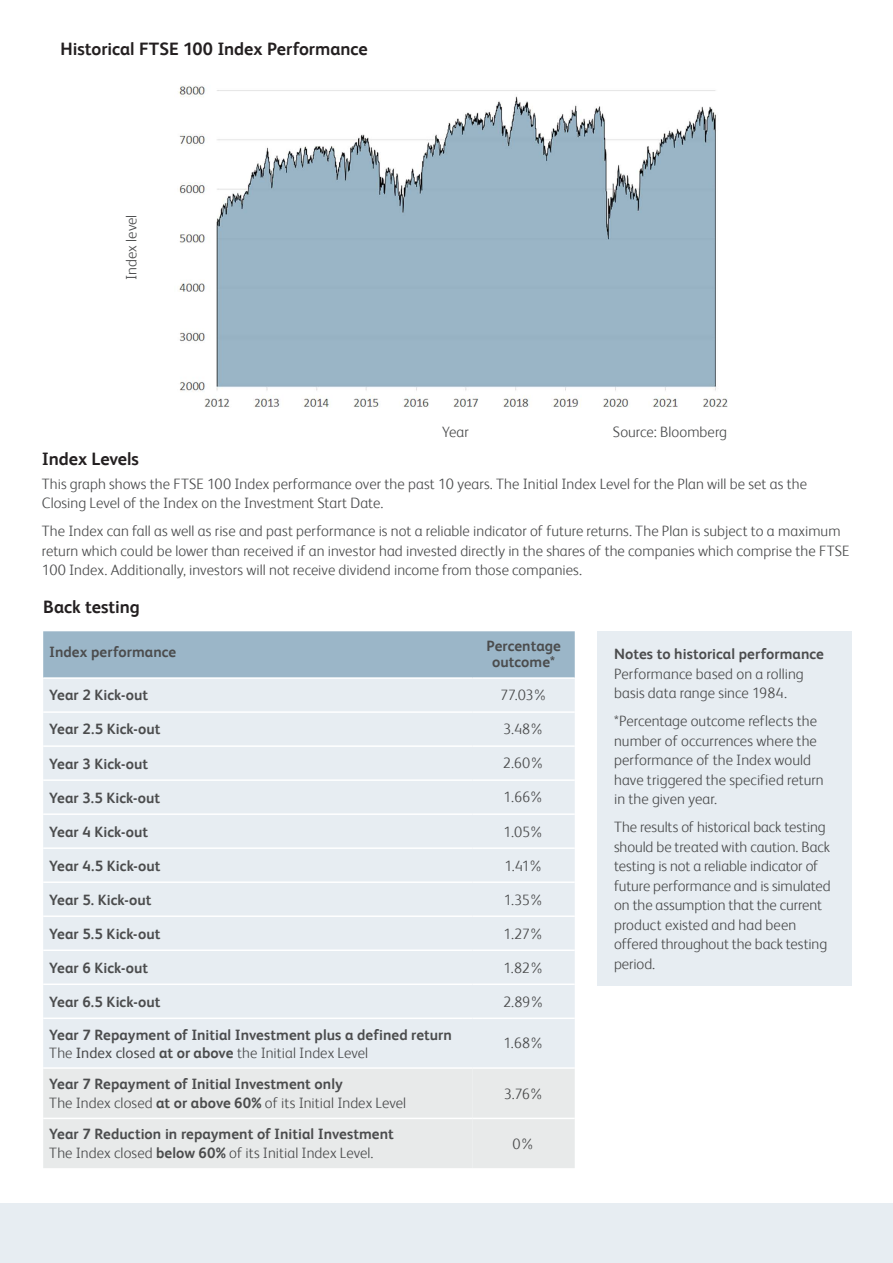
<style>
.page{position:relative;width:893px;height:1263px;background:#fff}
.page>*{position:absolute;margin:0;border:0;box-sizing:border-box;transform-origin:0 0}
.Subheading{font:700 18px "FS Albert";color:#231f20}
.Main_body_text{font:700 18px "FS Albert";color:#231f20}
.Main_body_text-2{font:300 15px/19.5px "FS Albert";letter-spacing:.005em;color:#4b4c4d}
.Main_body_text-3{font:700 15px/16.5px "FS Albert";letter-spacing:.005em;color:#4b4c4d;text-align:center}
.s1{font-weight:300}
.s2{font-weight:400}
.s3{font-weight:700}
</style>
<div class="page">
<div style="left:0;top:1203px;width:893px;height:60px;background:#e7edf2"></div>
<img style="left:178px;top:85px;width:550px;height:323px">
<div style="left:597px;top:631px;width:254px;height:354px;background:#e7edf2"></div>
<div style="left:43px;top:631px;width:532px;height:46px;background:#9bb6c8"></div>
<div style="left:43px;top:679px;width:532px;height:388px;background:#e7edf2"></div>
<div style="left:43px;top:1069px;width:532px;height:99px;background:#e8eaea"></div>
<hr style="left:43px;top:711px;width:430px;height:2px;background:#fff">
<hr style="left:473px;top:711px;width:102px;height:2px;background:#fff">
<hr style="left:43px;top:745px;width:430px;height:2px;background:#fff">
<hr style="left:473px;top:745px;width:102px;height:2px;background:#fff">
<hr style="left:43px;top:779px;width:430px;height:2px;background:#fff">
<hr style="left:473px;top:779px;width:102px;height:2px;background:#fff">
<hr style="left:43px;top:813px;width:430px;height:2px;background:#fff">
<hr style="left:473px;top:813px;width:102px;height:2px;background:#fff">
<hr style="left:43px;top:847px;width:430px;height:2px;background:#fff">
<hr style="left:473px;top:847px;width:102px;height:2px;background:#fff">
<hr style="left:43px;top:881px;width:430px;height:2px;background:#fff">
<hr style="left:473px;top:881px;width:102px;height:2px;background:#fff">
<hr style="left:43px;top:915px;width:430px;height:2px;background:#fff">
<hr style="left:473px;top:915px;width:102px;height:2px;background:#fff">
<hr style="left:43px;top:949px;width:430px;height:2px;background:#fff">
<hr style="left:473px;top:949px;width:102px;height:2px;background:#fff">
<hr style="left:43px;top:983px;width:430px;height:2px;background:#fff">
<hr style="left:473px;top:983px;width:102px;height:2px;background:#fff">
<hr style="left:43px;top:1017px;width:430px;height:2px;background:#fff">
<hr style="left:473px;top:1017px;width:102px;height:2px;background:#fff">
<hr style="left:43px;top:1118px;width:430px;height:1px;background:#fff">
<hr style="left:473px;top:1118px;width:102px;height:1px;background:#fff">
<p class="Subheading" style="left:61px;top:39px;width:308px">Historical FTSE 100 Index Performance</p>
<p class="Main_body_text-2" style="left:122px;top:280px;width:67px;rotate:-90deg">Index level</p>
<p class="Main_body_text-2" style="left:442px;top:422px;width:28px">Year</p>
<p class="Main_body_text-2" style="left:613px;top:422px;width:116px">Source: Bloomberg</p>
<p class="Main_body_text" style="left:42px;top:448px;width:99px">Index Levels</p>
<p class="Main_body_text-2" style="left:42px;top:474px;width:767px">This graph shows the FTSE 100 Index performance over the past 10 years. The Initial Index Level for the Plan will be set as the<br>Closing Level of the Index on the Investment Start Date.</p>
<p class="Main_body_text-2" style="left:42px;top:521px;width:809px">The Index can fall as well as rise and past performance is not a reliable indicator of future returns. The Plan is subject to a maximum return which could be lower than received if an investor had invested directly in the shares of the companies which comprise the FTSE<br>100 Index. Additionally, investors will not receive dividend income from those companies.</p>
<p class="Subheading" style="left:43px;top:596px;width:98px">Back testing</p>
<p class="Main_body_text-3" style="left:49px;top:643px;width:129px">Index performance</p>
<p class="Main_body_text-3" style="left:486px;top:637px;width:76px">Percentage outcome*</p>
<p class="Main_body_text-3" style="left:49px;top:687px;width:101px">Year 2 Kick-out</p>
<p class="Main_body_text-2" style="left:500px;top:685px;width:49px">77.03%</p>
<p class="Main_body_text-3" style="left:49px;top:721px;width:113px">Year 2.5 Kick-out</p>
<p class="Main_body_text-2" style="left:503px;top:719px;width:43px">3.48%</p>
<p class="Main_body_text-3" style="left:49px;top:755px;width:101px">Year 3 Kick-out</p>
<p class="Main_body_text-2" style="left:503px;top:753px;width:43px">2.60%</p>
<p class="Main_body_text-3" style="left:49px;top:789px;width:113px">Year 3.5 Kick-out</p>
<p class="Main_body_text-2" style="left:504px;top:787px;width:42px">1.66%</p>
<p class="Main_body_text-3" style="left:49px;top:823px;width:101px">Year 4 Kick-out</p>
<p class="Main_body_text-2" style="left:504px;top:821px;width:42px">1.05%</p>
<p class="Main_body_text-3" style="left:49px;top:857px;width:113px">Year 4.5 Kick-out</p>
<p class="Main_body_text-2" style="left:504px;top:855px;width:40px">1.41%</p>
<p class="Main_body_text-3" style="left:49px;top:891px;width:104px">Year 5. Kick-out</p>
<p class="Main_body_text-2" style="left:504px;top:889px;width:41px">1.35%</p>
<p class="Main_body_text-3" style="left:49px;top:925px;width:113px">Year 5.5 Kick-out</p>
<p class="Main_body_text-2" style="left:503px;top:923px;width:42px">1.27%</p>
<p class="Main_body_text-3" style="left:49px;top:959px;width:101px">Year 6 Kick-out</p>
<p class="Main_body_text-2" style="left:503px;top:957px;width:42px">1.82%</p>
<p class="Main_body_text-3" style="left:49px;top:993px;width:113px">Year 6.5 Kick-out</p>
<p class="Main_body_text-2" style="left:503px;top:991px;width:43px">2.89%</p>
<p class="Main_body_text-3" style="left:49px;top:1025px;width:404px;line-height:18px;text-align:left">Year 7 Repayment of Initial Investment plus a defined return<br><span class="s1">The</span> <span class="s2">Index closed</span> at or above <span class="s1">the Initial Index Level</span></p>
<p class="Main_body_text-2" style="left:503px;top:1033px;width:42px">1.68%</p>
<p class="Main_body_text-3" style="left:49px;top:1075px;width:295px">Year 7 Repayment of Initial Investment only</p>
<p class="Main_body_text-2" style="left:49px;top:1093px;width:358px">The Index closed <span class="s3">at or above 60%</span> of its Initial Index Level</p>
<p class="Main_body_text-2" style="left:504px;top:1083px;width:42px">3.76%</p>
<p class="Main_body_text-3" style="left:49px;top:1125px;width:346px">Year 7 Reduction in repayment of Initial Investment</p>
<p class="Main_body_text-2" style="left:49px;top:1143px;width:326px">The Index closed <span class="s3">below 60%</span> of its Initial Index Level.</p>
<p class="Main_body_text-2" style="left:513px;top:1133px;width:24px">0%</p>
<p class="Main_body_text-3" style="left:614px;top:645px;width:211px">Notes to historical performance</p>
<p class="Main_body_text-2" style="left:614px;top:663px;width:191px">Performance based on a rolling basis data range since 1984.</p>
<p class="Main_body_text-2" style="left:614px;top:711px;width:211px">*Percentage outcome reflects the number of occurrences where the performance of the Index would have triggered the specified return in the given year.</p>
<p class="Main_body_text-2" style="left:614px;top:817px;width:218px">The results of historical back testing should be treated with caution. Back testing is not a reliable indicator of future performance and is simulated on the assumption that the current product existed and had been offered throughout the back testing period.</p>
</div>
